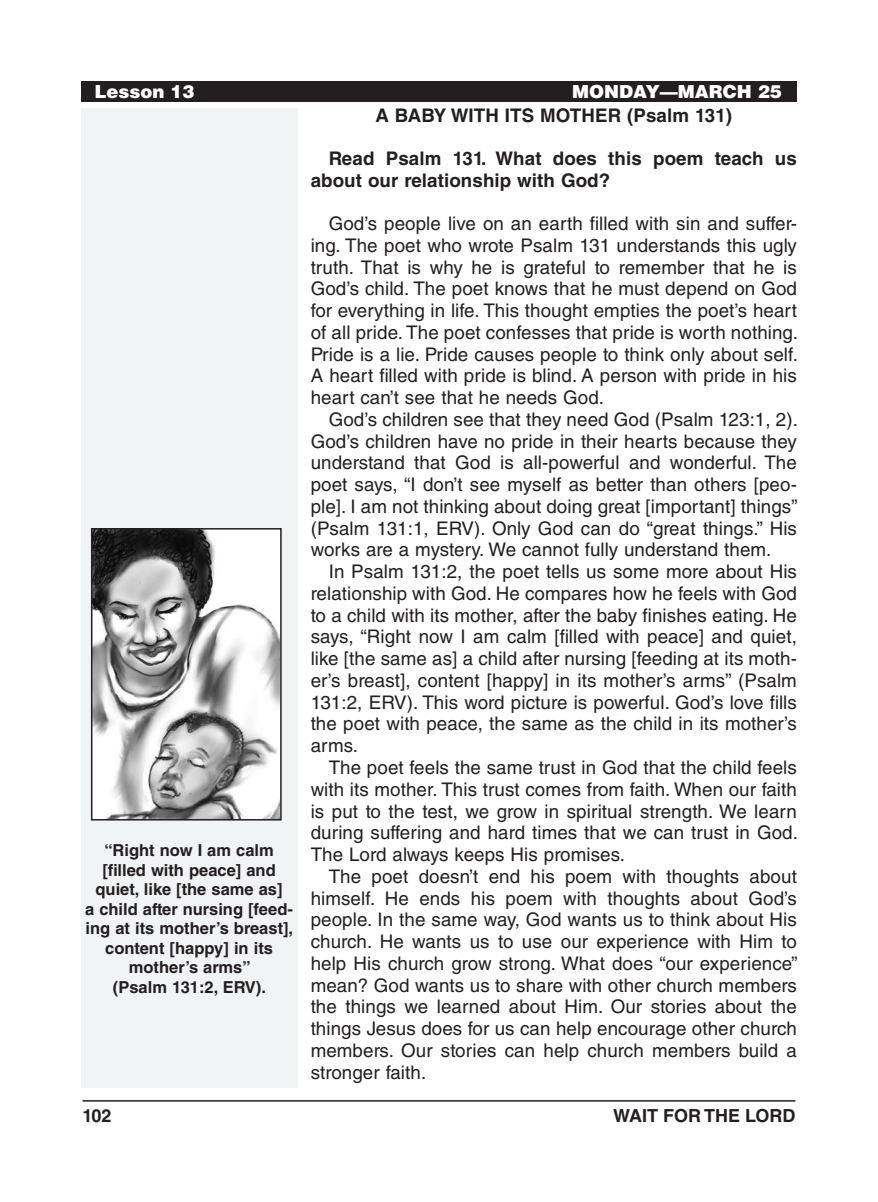
<style>
.page{position:relative;width:878px;height:1202px;background:#fff}
.page>*{position:absolute;margin:0;border:0;box-sizing:border-box;transform-origin:0 0}
.Body_Text{font:18.75px/21.8px "Helvetica LT Std";letter-spacing:.005em;color:#231f20;text-align:justify}
.Body_Text_SpaceBefor{font:18.75px/21.8px "Helvetica LT Std";letter-spacing:.005em;color:#231f20;text-align:justify}
.Body_Text_Bold_Space{font:700 18.75px/21.8px "Helvetica LT Std";letter-spacing:.005em;color:#231f20}
.Subheadings{font:700 18.75px "Helvetica LT Std";letter-spacing:.005em;color:#231f20}
.Running_Head_-_Right{font:900 18px "Helvetica LT Std";color:#fff}
.t1{font:700 18px "Helvetica LT Std";color:#231f20}
.Image_Captions{font:700 16.5px/19.5px "Helvetica LT Std";color:#231f20;text-align:center}
</style>
<div class="page">
<hr style="left:82px;top:1100px;width:713px;height:1px;background:#231f20">
<div style="left:81px;top:108px;width:216px;height:979px;background:#f2f3f4"></div>
<div style="left:81px;top:81px;width:715px;height:20px;background:#231f20"></div>
<img style="left:94px;top:531px;width:185px;height:286px">
<div style="left:91px;top:528px;width:191px;height:292px;border:2px solid #231f20"></div>
<p class="Running_Head_-_Right" style="left:94px;top:79px;width:102px">Lesson 13</p>
<p class="Running_Head_-_Right" style="left:572px;top:79px;width:211px">MONDAY—MARCH 25</p>
<p class="Image_Captions" style="left:96px;top:840px;width:189px">“Right now I am calm [filled with peace] and quiet, like [the same as]</p>
<p class="Image_Captions" style="left:85px;top:899px;width:209px">a child after nursing [feed&shy;ing at its mother’s breast], content [happy] in its mother’s arms”<br>(Psalm 131:2, ERV).</p>
<p class="Subheadings" style="left:375px;top:103px;width:358px">A BABY WITH ITS MOTHER (Psalm 131)</p>
<p class="Body_Text_Bold_Space" style="left:310px;top:147px;width:487px;text-indent:18px">Read Psalm 131. What does this poem teach us about our relationship with God?</p>
<p class="Body_Text_SpaceBefor" style="left:310px;top:212px;width:489px;text-indent:18px">God’s people live on an earth filled with sin and suffer&shy;ing. The poet who wrote Psalm 131 understands this ugly truth. That is why he is grateful to remember that he is God’s child. The poet knows that he must depend on God for everything in life. This thought empties the poet’s heart of all pride. The poet confesses that pride is worth nothing.<br>Pride is a lie. Pride causes people to think only about self.<br>A heart filled with pride is blind. A person with pride in his heart can’t see that he needs God.</p>
<p class="Body_Text" style="left:310px;top:408px;width:489px;text-indent:18px">God’s children see that they need God (Psalm 123:1, 2).<br>God’s children have no pride in their hearts because they understand that God is all-powerful and wonderful. The poet says, “I don’t see myself as better than others [peo&shy;ple]. I am not thinking about doing great [important] things” (Psalm 131:1, ERV). Only God can do “great things.” His works are a mystery. We cannot fully understand them.</p>
<p class="Body_Text" style="left:310px;top:560px;width:488px;text-indent:18px">In Psalm 131:2, the poet tells us some more about His relationship with God. He compares how he feels with God to a child with its mother, after the baby finishes eating. He says, “Right now I am calm [filled with peace] and quiet, like [the same as] a child after nursing [feeding at its moth&shy;er’s breast], content [happy] in its mother’s arms” (Psalm 131:2, ERV). This word picture is powerful. God’s love fills the poet with peace, the same as the child in its mother’s arms.</p>
<p class="Body_Text" style="left:310px;top:756px;width:489px;text-indent:18px">The poet feels the same trust in God that the child feels with its mother. This trust comes from faith. When our faith is put to the test, we grow in spiritual strength. We learn during suffering and hard times that we can trust in God.<br>The Lord always keeps His promises.</p>
<p class="Body_Text" style="left:310px;top:865px;width:488px;text-indent:18px">The poet doesn’t end his poem with thoughts about himself. He ends his poem with thoughts about God’s people. In the same way, God wants us to think about His church. He wants us to use our experience with Him to help His church grow strong. What does “our experience” mean? God wants us to share with other church members the things we learned about Him. Our stories about the things Jesus does for us can help encourage other church members. Our stories can help church members build a stronger faith.</p>
<p class="t1" style="left:82px;top:1104px;width:31px">102</p>
<p class="t1" style="left:613px;top:1104px;width:184px">WAIT FOR THE LORD</p>
</div>
